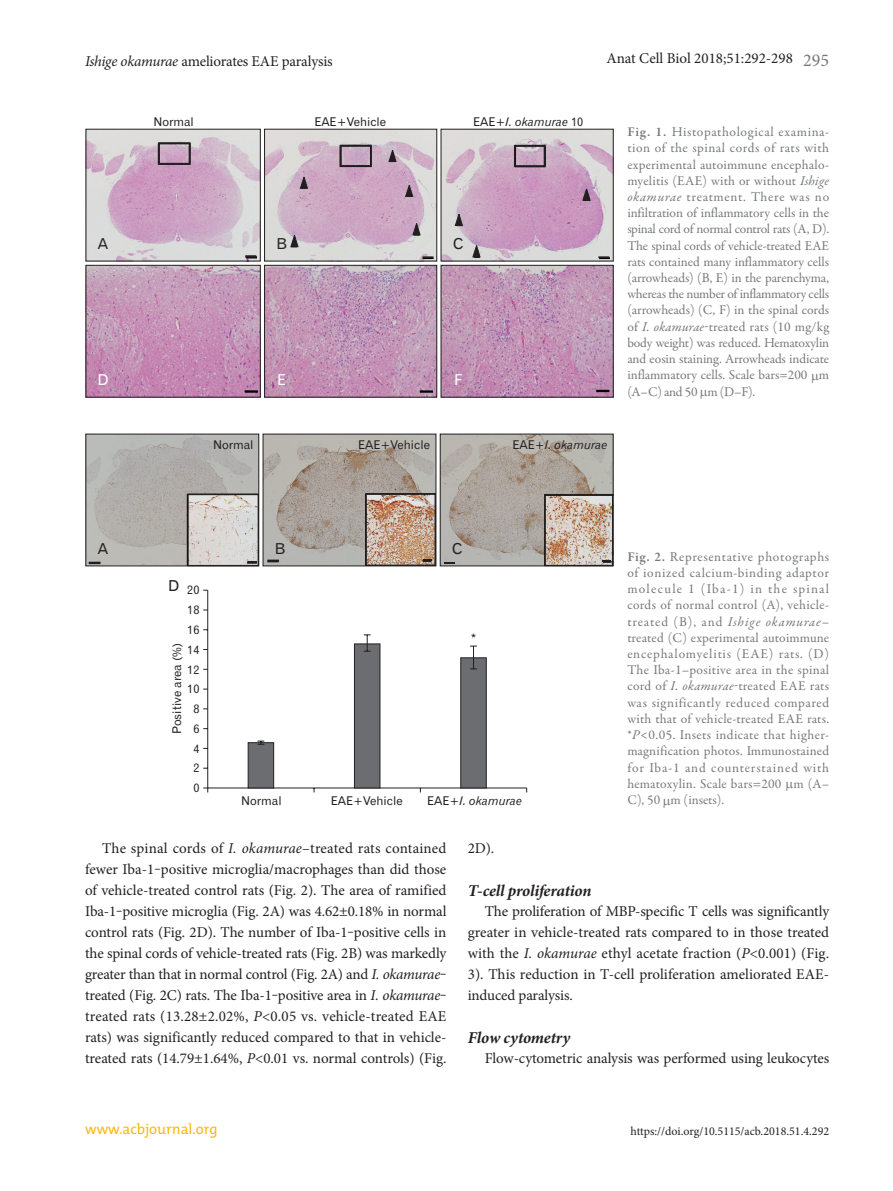
<style>
.page{position:relative;width:893px;height:1191px;background:#fff}
.page>*{position:absolute;margin:0;border:0;box-sizing:border-box;transform-origin:0 0}
.t1{font:italic 700 16.5px "Minion Pro";letter-spacing:-.015em;color:#231f20}
.t2{font:15px/21px "Minion Pro";letter-spacing:-.005em;color:#231f20;text-align:justify}
.t3{font:15px "Gothic 720 BT Roman B";color:#231f20}
.t4{font:15px "Gothic 720 BT Roman B";color:#fff}
.t5{font:14.7px "The Mix";color:#fcb814}
.t6{font:13.5px/16.2px "Garamond Premr Pro";color:#76787b;text-align:justify}
.t7{font:12.9px "Arial";color:#231f20}
.t8{font:12px/19.8px "Gothic 720 BT Roman B";color:#231f20;text-align:center}
.t9{font:italic 12px "Gothic 720 BT Italic B Normal";color:#231f20}
.t10{font:12px "Minion Pro";color:#231f20}
.s1{font-style:italic}
.s2{font-family:"Gothic 720 BT Roman B";font-style:normal}
.s3{font-size:18px;color:#76787b}
.s4{font-weight:600}
</style>
<div class="page">
<svg style="left:85px;top:129px;width:529px;height:269px;background:#c5a4bd"></svg>
<svg style="left:422px;top:256px;width:11px;height:2px"></svg>
<svg style="left:598px;top:256px;width:11px;height:2px"></svg>
<svg style="left:290px;top:235px;width:8px;height:12px"></svg>
<svg style="left:300px;top:177px;width:8px;height:12px"></svg>
<svg style="left:157px;top:142px;width:389px;height:26px;background:#c4b2bf"></svg>
<svg style="left:405px;top:185px;width:8px;height:12px"></svg>
<svg style="left:413px;top:223px;width:7px;height:12px"></svg>
<svg style="left:455px;top:214px;width:8px;height:12px"></svg>
<svg style="left:472px;top:245px;width:8px;height:12px"></svg>
<svg style="left:582px;top:189px;width:8px;height:12px"></svg>
<svg style="left:85px;top:433px;width:529px;height:133px;background:#b1aca5"></svg>
<svg style="left:89px;top:562px;width:11px;height:2px"></svg>
<svg style="left:187px;top:493px;width:249px;height:74px;background:#b7aba2"></svg>
<svg style="left:603px;top:560px;width:8px;height:2px"></svg>
<div style="left:544px;top:494px;width:69px;height:72px;border:1px solid #231f20"></div>
<svg style="left:203px;top:589px;width:324px;height:204px"></svg>
<div style="left:248px;top:742px;width:26px;height:46px;background:#6c6d70;border:1px solid #231f20"></div>
<div style="left:354px;top:643px;width:26px;height:145px;background:#6c6d70;border:1px solid #231f20"></div>
<div style="left:460px;top:657px;width:27px;height:131px;background:#6c6d70;border:1px solid #231f20"></div>
<svg style="left:364px;top:634px;width:7px;height:18px"></svg>
<svg style="left:257px;top:740px;width:7px;height:5px"></svg>
<svg style="left:470px;top:645px;width:7px;height:24px"></svg>
<p class="t2" style="left:85px;top:50px;width:249px"><span class="s1">Ishige okamurae</span> ameliorates EAE paralysis</p>
<p class="t8" style="left:153px;top:112px;width:42px">Normal</p>
<p class="t8" style="left:314px;top:112px;width:73px">EAE+Vehicle</p>
<p class="t9" style="left:473px;top:114px;width:112px"><span class="s2">EAE+</span>I. okamurae <span class="s2">10</span></p>
<p class="t3" style="left:98px;top:235px;width:12px">A</p>
<p class="t3" style="left:276px;top:235px;width:12px">B</p>
<p class="t3" style="left:453px;top:235px;width:12px">C</p>
<p class="t4" style="left:97px;top:371px;width:13px">D</p>
<p class="t4" style="left:277px;top:371px;width:10px">E</p>
<p class="t4" style="left:454px;top:371px;width:10px">F</p>
<p class="t2" style="left:606px;top:48px;width:224px">Anat Cell Biol 2018;51:292-298 <span class="s3">295</span></p>
<p class="t6" style="left:627px;top:124px;width:203px"><span class="s4">Fig. 1.</span> Histopathological examina&shy;tion of the spinal cords of rats with experimental autoimmune encephalo&shy;myelitis (EAE) with or without <span class="s1">Ishige okamurae</span> treatment. There was no infiltration of inflammatory cells in the spinal cord of normal control rats (A, D).<br>The spinal cords of vehicle-treated EAE rats contained many inflammatory cells (arrowheads) (B, E) in the parenchyma, whereas the number of inflammatory cells (arrowheads) (C, F) in the spinal cords of <span class="s1">I. okamurae</span>‒treated rats (10 mg/kg body weight) was reduced. Hematoxylin and eosin staining. Arrowheads indicate inflammatory cells. Scale bars=200 m (A–C) and 50 m (D–F).</p>
<p class="t8" style="left:213px;top:435px;width:42px">Normal</p>
<p class="t8" style="left:358px;top:435px;width:73px">EAE+Vehicle</p>
<p class="t9" style="left:513px;top:438px;width:96px"><span class="s2">EAE+</span>I. okamurae</p>
<p class="t3" style="left:98px;top:540px;width:12px">A</p>
<p class="t3" style="left:275px;top:540px;width:12px">B</p>
<p class="t3" style="left:452px;top:540px;width:12px">C</p>
<p class="t8" style="left:187px;top:580px;width:14px">20<br>18<br>16<br>14<br>12<br>10<br>8<br>6<br>4<br>2</p>
<p class="t3" style="left:168px;top:577px;width:13px">D</p>
<p class="t8" style="left:167px;top:733px;width:92px;rotate:-90deg">Positive area (%)</p>
<p class="t8" style="left:193px;top:778px;width:8px">0</p>
<p class="t7" style="left:471px;top:630px;width:7px">*</p>
<p class="t8" style="left:241px;top:791px;width:42px">Normal</p>
<p class="t8" style="left:331px;top:791px;width:73px">EAE+Vehicle</p>
<p class="t9" style="left:427px;top:794px;width:96px"><span class="s2">EAE+</span>I. okamurae</p>
<p class="t6" style="left:627px;top:549px;width:203px"><span class="s4">Fig. 2.</span> Representative photographs of ionized calcium-binding adaptor molecule 1 (Iba-1) in the spinal cords of normal control (A), vehicle&shy;treated (B), and <span class="s1">Ishige okamurae</span>– treated (C) experimental autoimmune encephalomyelitis (EAE) rats. (D)<br>The Iba-1–positive area in the spinal cord of <span class="s1">I. okamurae</span>‒treated EAE rats was significantly reduced compared with that of vehicle-treated EAE rats. *<span class="s1">P</span>&lt;0.05. Insets indicate that higher&shy;magnification photos. Immunostained for Iba-1 and counterstained with hematoxylin. Scale bars=200 m (A– C), 50 m (insets).</p>
<p class="t2" style="left:85px;top:837px;width:363px;text-indent:17px">The spinal cords of <span class="s1">I. okamurae</span>–treated rats contained fewer Iba-1‒positive microglia/macrophages than did those of vehicle-treated control rats (Fig. 2). The area of ramified Iba-1‒positive microglia (Fig. 2A) was 4.62±0.18% in normal control rats (Fig. 2D). The number of Iba-1‒positive cells in the spinal cords of vehicle-treated rats (Fig. 2B) was markedly greater than that in normal control (Fig. 2A) and <span class="s1">I. okamurae</span>‒ treated (Fig. 2C) rats. The Iba-1‒positive area in <span class="s1">I. okamurae</span>‒ treated rats (13.28±2.02%, <span class="s1">P</span>&lt;0.05 vs. vehicle-treated EAE rats) was significantly reduced compared to that in vehicle&shy;treated rats (14.79±1.64%, <span class="s1">P</span>&lt;0.01 vs. normal controls) (Fig.</p>
<p class="t2" style="left:468px;top:837px;width:28px">2D).</p>
<p class="t1" style="left:468px;top:878px;width:125px">T-cell proliferation</p>
<p class="t2" style="left:468px;top:900px;width:363px;text-indent:17px">The proliferation of MBP-specific T cells was significantly greater in vehicle-treated rats compared to in those treated with the <span class="s1">I. okamurae</span> ethyl acetate fraction (<span class="s1">P</span>&lt;0.001) (Fig.<br>3). This reduction in T-cell proliferation ameliorated EAE&shy;induced paralysis.</p>
<p class="t1" style="left:468px;top:1025px;width:104px">Flow cytometry</p>
<p class="t2" style="left:485px;top:1047px;width:346px">Flow-cytometric analysis was performed using leukocytes</p>
<p class="t5" style="left:85px;top:1117px;width:134px">www.acbjournal.org</p>
<p class="t10" style="left:631px;top:1123px;width:200px">https://doi.org/10.5115/acb.2018.51.4.292</p>
</div>
